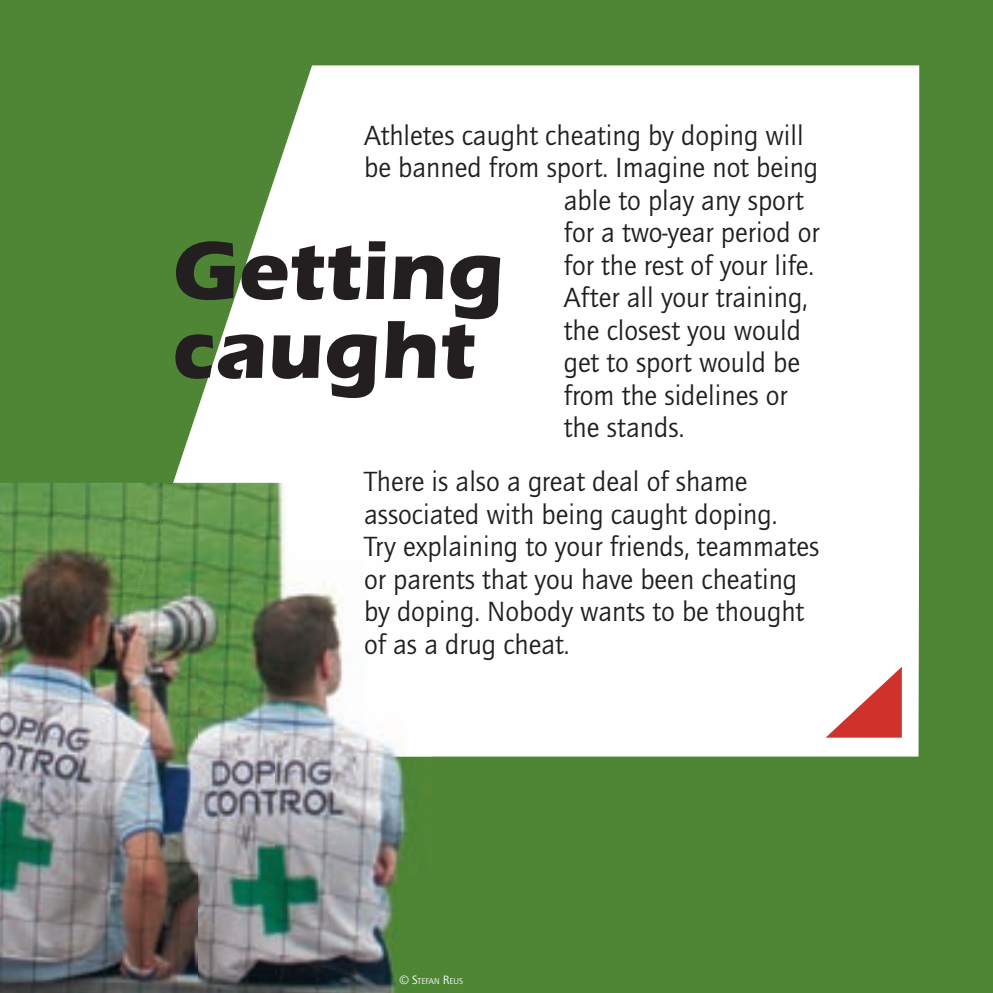
<style>
.page{position:relative;width:993px;height:993px;background:#fff}
.page>*{position:absolute;margin:0;border:0;box-sizing:border-box;transform-origin:0 0}
.t1{font:700 85px/78.8px "Itc Eras";color:#231f20}
.t2{font:28.75px/32.5px "Quay Itc T";color:#231f20}
.t3{font:8.75px "Quay Itc T";letter-spacing:-.005em;color:#fff}
.s1{font-size:12.5px}
</style>
<div class="page">
<div style="left:0;top:0;width:992px;height:992px;background:#4e8635"></div>
<div style="left:173px;top:65px;width:745px;height:691px;background:#fff"></div>
<img style="left:0;top:483px;width:198px;height:509px">
<img style="left:198px;top:756px;width:78px;height:236px">
<img style="left:276px;top:756px;width:156px;height:236px">
<img style="left:124px;top:482px;width:308px;height:274px">
<svg style="left:825px;top:666px;width:76px;height:71px;background:#e79c98"></svg>
<p class="t2" style="left:364px;top:121px;width:441px">Athletes caught cheating by doping will</p>
<p class="t2" style="left:364px;top:153px;width:455px">be banned from sport. Imagine not being</p>
<p class="t2" style="left:563px;top:186px;width:241px">able to play any sport</p>
<p class="t2" style="left:563px;top:218px;width:257px">for a two-year period or</p>
<p class="t2" style="left:563px;top:251px;width:252px">for the rest of your life.</p>
<p class="t2" style="left:563px;top:283px;width:245px">After all your training,</p>
<p class="t2" style="left:563px;top:316px;width:238px">the closest you would</p>
<p class="t2" style="left:563px;top:348px;width:238px">get to sport would be</p>
<p class="t2" style="left:563px;top:381px;width:225px">from the sidelines or</p>
<p class="t2" style="left:563px;top:413px;width:122px">the stands.</p>
<p class="t2" style="left:364px;top:467px;width:456px">There is also a great deal of shame associated with being caught doping.<br>Try explaining to your friends, teammates or parents that you have been cheating by doping. Nobody wants to be thought of as a drug cheat.</p>
<h1 class="t1" style="left:171px;top:240px;width:333px">Getting caught</h1>
<p class="t3" style="left:399px;top:977px;width:65px"><span class="s1">© S</span>TEFAN <span class="s1">R</span>EUS</p>
</div>
